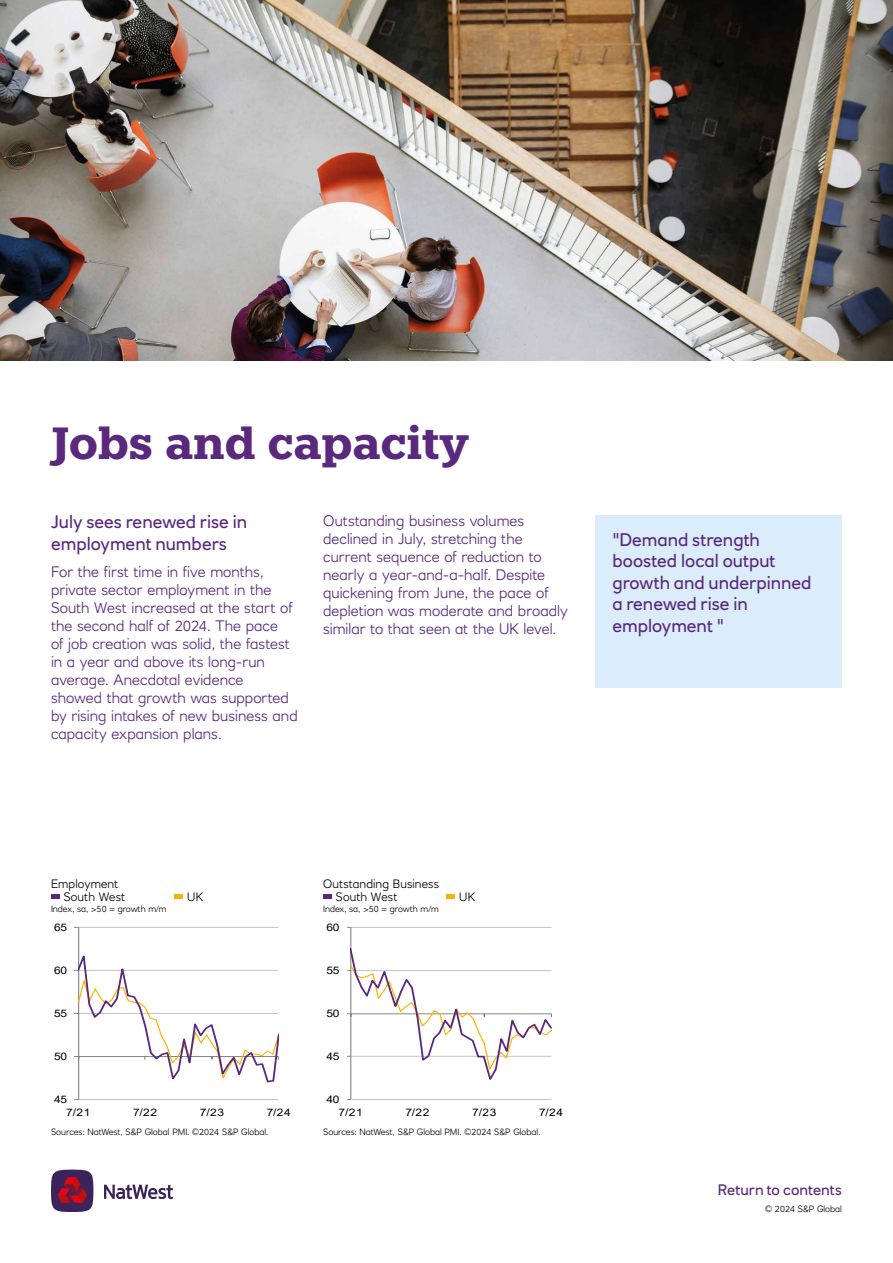
<style>
.page{position:relative;width:893px;height:1263px;background:#fff}
.page>*{position:absolute;margin:0;border:0;box-sizing:border-box;transform-origin:0 0}
.t1{font:700 45px "Knile";letter-spacing:-.01em;color:#5a287d}
.Intro{font:18px/21.6px "RN House Sans";color:#5a287d}
.Body_copy{font:300 15px/18px "RN House Sans";color:#5a287d}
.t2{font:15px "RN House Sans";letter-spacing:.005em;color:#5a287d}
.t3{font:300 12px "RN House Sans";letter-spacing:.01em;color:#000}
.t4{font:10.35px "Arial";letter-spacing:-.02em;color:#000;scale:1.15 1}
.t5{font:300 9px "RN House Sans";color:#000}
</style>
<div class="page">
<div style="left:51px;top:1169px;width:42px;height:43px;background:#3c235b;border-radius:50%"></div>
<svg style="left:104px;top:1184px;width:69px;height:15px"></svg>
<svg style="left:57px;top:1177px;width:30px;height:26px"></svg>
<hr style="left:79px;top:1099px;width:199px;height:1px;background:#bfbfbf">
<hr style="left:79px;top:927px;width:199px;height:1px;background:#bfbfbf">
<hr style="left:78px;top:927px;width:1px;height:172px;background:#7f7f7f">
<svg style="left:74px;top:949px;width:205px;height:134px"></svg>
<svg style="left:51px;top:894px;width:9px;height:4px"></svg>
<svg style="left:174px;top:894px;width:9px;height:4px"></svg>
<hr style="left:351px;top:1099px;width:200px;height:1px;background:#bfbfbf">
<hr style="left:351px;top:927px;width:200px;height:1px;background:#bfbfbf">
<hr style="left:350px;top:927px;width:1px;height:172px;background:#7f7f7f">
<svg style="left:347px;top:947px;width:205px;height:137px"></svg>
<svg style="left:323px;top:894px;width:9px;height:4px"></svg>
<svg style="left:446px;top:894px;width:9px;height:4px"></svg>
<img style="left:0;top:0;width:893px;height:360px">
<div style="left:595px;top:515px;width:247px;height:172px;background:#dbedfa"></div>
<h1 class="t1" style="left:51px;top:414px;width:419px">Jobs and capacity</h1>
<p class="Intro" style="left:51px;top:511px;width:198px">July sees renewed rise in employment numbers</p>
<p class="Body_copy" style="left:51px;top:562px;width:248px">For the first time in five months, private sector employment in the<br>South West increased at the start of the second half of 2024. The pace<br>of job creation was solid, the fastest in a year and above its long-run average. Anecdotal evidence showed that growth was supported by rising intakes of new business and capacity expansion plans.</p>
<p class="Body_copy" style="left:323px;top:512px;width:246px">Outstanding business volumes declined in July, stretching the current sequence of reduction to nearly a year-and-a-half. Despite quickening from June, the pace of depletion was moderate and broadly similar to that seen at the UK level.</p>
<p class="Intro" style="left:612px;top:528px;width:201px">"Demand strength boosted local output growth and underpinned a renewed rise in employment "</p>
<p class="t3" style="left:51px;top:876px;width:69px">Employment</p>
<p class="t3" style="left:64px;top:889px;width:63px">South West</p>
<p class="t3" style="left:187px;top:889px;width:18px">UK</p>
<p class="t3" style="left:323px;top:876px;width:118px">Outstanding Business</p>
<p class="t3" style="left:336px;top:889px;width:63px">South West</p>
<p class="t3" style="left:459px;top:889px;width:18px">UK</p>
<p class="t5" style="left:51px;top:904px;width:117px">Index, sa, &gt;50 = growth m/m</p>
<p class="t5" style="left:323px;top:904px;width:117px">Index, sa, &gt;50 = growth m/m</p>
<p class="t4" style="left:54px;top:920px;width:13px">65</p>
<p class="t4" style="left:326px;top:920px;width:13px">60</p>
<p class="t4" style="left:54px;top:963px;width:13px">60</p>
<p class="t4" style="left:326px;top:963px;width:13px">55</p>
<p class="t4" style="left:54px;top:1006px;width:13px">55</p>
<p class="t4" style="left:326px;top:1006px;width:13px">50</p>
<p class="t4" style="left:54px;top:1049px;width:13px">50</p>
<p class="t4" style="left:326px;top:1049px;width:13px">45</p>
<p class="t4" style="left:54px;top:1092px;width:13px">45</p>
<p class="t4" style="left:326px;top:1092px;width:13px">40</p>
<p class="t4" style="left:66px;top:1105px;width:22px">7/21</p>
<p class="t4" style="left:133px;top:1105px;width:22px">7/22</p>
<p class="t4" style="left:200px;top:1105px;width:22px">7/23</p>
<p class="t4" style="left:267px;top:1105px;width:22px">7/24</p>
<p class="t5" style="left:51px;top:1127px;width:219px">Sources: NatWest, S&amp;P Global PMI. ©2024 S&amp;P Global.</p>
<p class="t4" style="left:339px;top:1105px;width:22px">7/21</p>
<p class="t4" style="left:405px;top:1105px;width:22px">7/22</p>
<p class="t4" style="left:472px;top:1105px;width:22px">7/23</p>
<p class="t4" style="left:539px;top:1105px;width:22px">7/24</p>
<p class="t5" style="left:323px;top:1127px;width:219px">Sources: NatWest, S&amp;P Global PMI. ©2024 S&amp;P Global.</p>
<p class="t2" style="left:718px;top:1180px;width:126px">Return to contents</p>
<p class="t5" style="left:765px;top:1203px;width:78px">© 2024 S&amp;P Global</p>
</div>
